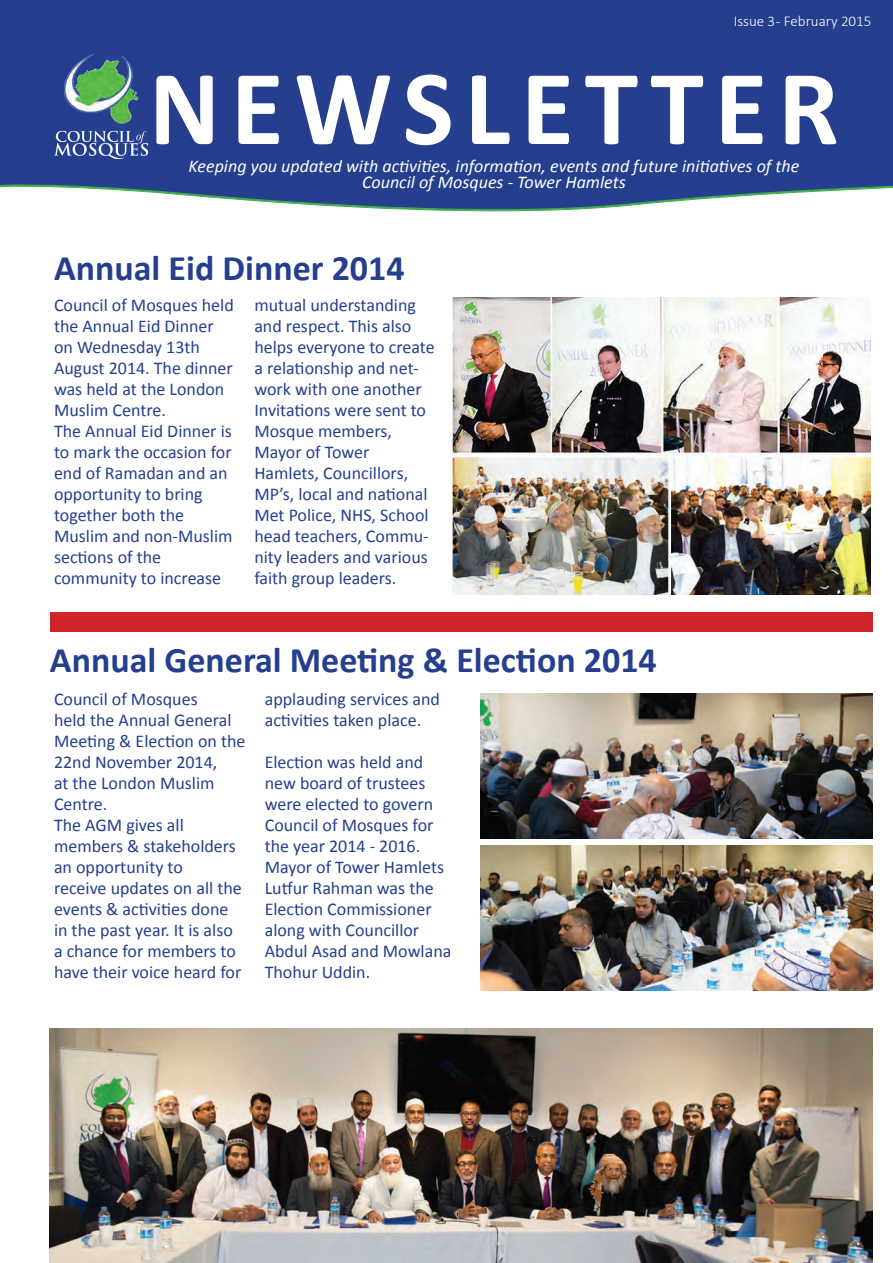
<style>
.page{position:relative;width:893px;height:1263px;background:#fff}
.page>*{position:absolute;margin:0;border:0;box-sizing:border-box;transform-origin:0 0}
.t1{font:700 108px "Calibri";letter-spacing:.1em;color:#fff}
.t2{font:700 36px "Calibri";color:#253f8e}
.t3{font:18px/21px "Calibri";color:#253f8e}
.t4{font:italic 18px/16.5px "Calibri";color:#fff;text-align:center}
.t5{font:300 15px "Calibri";color:#fff}
</style>
<div class="page">
<svg style="left:0;top:0;width:893px;height:212px;background:#324b94"></svg>
<img style="left:54px;top:54px;width:94px;height:104px">
<img style="left:453px;top:298px;width:418px;height:296px">
<img style="left:50px;top:1029px;width:822px;height:234px">
<img style="left:481px;top:693px;width:391px;height:145px">
<img style="left:481px;top:845px;width:391px;height:146px">
<div style="left:50px;top:612px;width:822px;height:19px;background:#d1232a"></div>
<p class="t5" style="left:734px;top:12px;width:139px">Issue 3 - February 2015</p>
<h1 class="t1" style="left:149px;top:39px;width:691px">NEWSLETTER</h1>
<p class="t4" style="left:189px;top:157px;width:612px">Keeping you updated with activities, information, events and future initiatives of the<br>Council of Mosques - Tower Hamlets</p>
<h2 class="t2" style="left:54px;top:245px;width:352px">Annual Eid Dinner 2014</h2>
<p class="t3" style="left:54px;top:295px;width:181px">Council of Mosques held the Annual Eid Dinner on Wednesday 13th<br>August 2014. The dinner was held at the London<br>Muslim Centre.<br>The Annual Eid Dinner is to mark the occasion for end of Ramadan and an opportunity to bring together both the<br>Muslim and non-Muslim sections of the community to increase</p>
<p class="t3" style="left:254px;top:295px;width:182px">mutual understanding and respect. This also helps everyone to create a relationship and net&shy;work with one another<br>Invitations were sent to<br>Mosque members,<br>Mayor of Tower<br>Hamlets, Councillors,<br>MP’s, local and national<br>Met Police, NHS, School head teachers, Commu&shy;nity leaders and various faith group leaders.</p>
<h2 class="t2" style="left:50px;top:637px;width:608px">Annual General Meeting &amp; Election 2014</h2>
<p class="t3" style="left:54px;top:688px;width:193px">Council of Mosques<br>held the Annual General<br>Meeting &amp; Election on the<br>22nd November 2014,<br>at the London Muslim<br>Centre.<br>The AGM gives all members &amp; stakeholders an opportunity to<br>receive updates on all the events &amp; activities done in the past year. It is also a chance for members to have their voice heard for</p>
<p class="t3" style="left:265px;top:688px;width:177px">applauding services and activities taken place.</p>
<p class="t3" style="left:265px;top:751px;width:188px">Election was held and new board of trustees were elected to govern<br>Council of Mosques for the year 2014 - 2016.<br>Mayor of Tower Hamlets<br>Lutfur Rahman was the<br>Election Commissioner along with Councillor<br>Abdul Asad and Mowlana<br>Thohur Uddin.</p>
</div>
